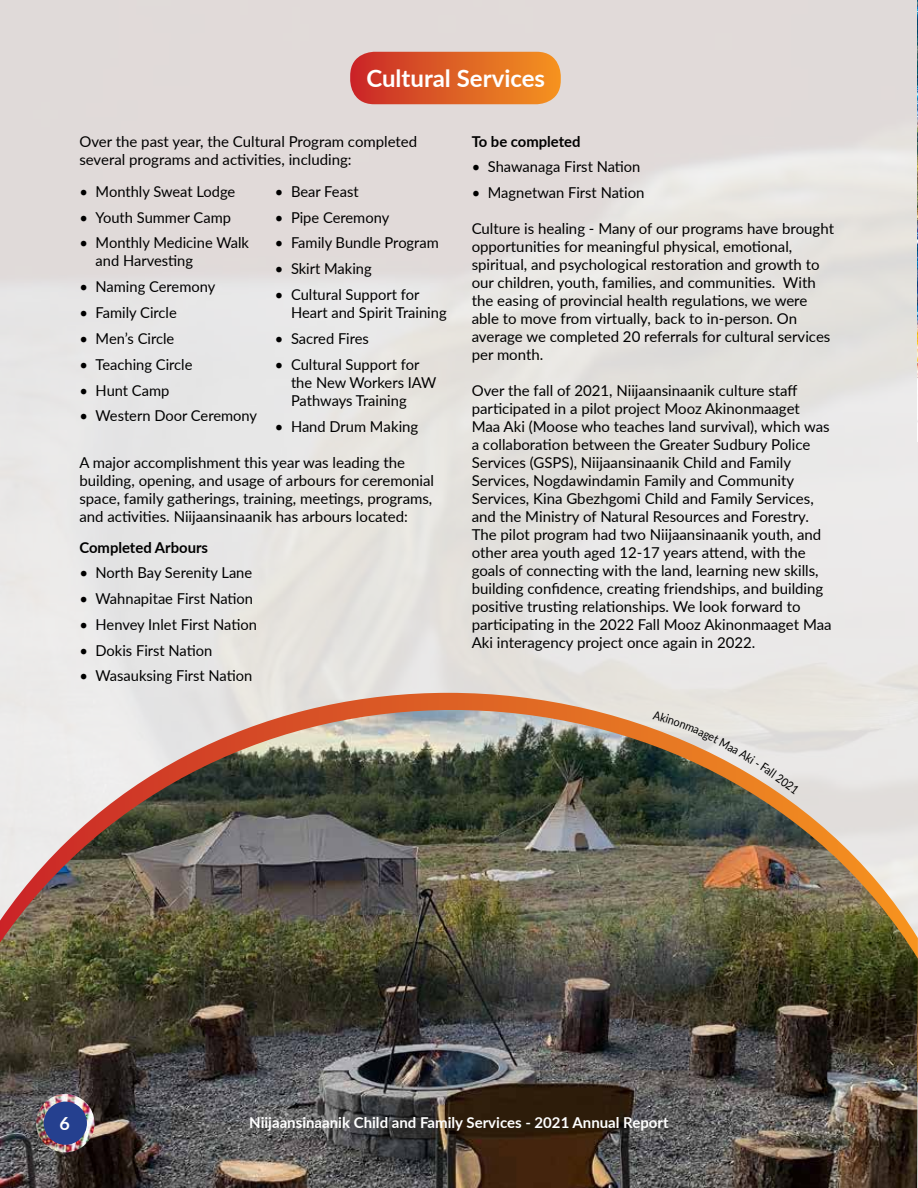
<style>
.page{position:relative;width:918px;height:1188px;background:#fff}
.page>*{position:absolute;margin:0;border:0;box-sizing:border-box;transform-origin:0 0}
.t1{font:700 24px "Lato";color:#fff}
.t2{font:700 18px "Lato";color:#fff}
.t3{font:15px/18px "Lato";color:#000}
.t4{font:700 15px "Lato";color:#fff}
.t5{font:700 15px "Lato";color:#000}
</style>
<div class="page">
<svg style="left:350px;top:52px;width:211px;height:52px;background:#de632b"></svg>
<img style="left:917px;top:0;width:1px;height:442px">
<svg style="left:0;top:693px;width:918px;height:17px;background:#e4c8b9"></svg>
<img style="left:0;top:710px;width:918px;height:478px">
<img style="left:36px;top:1094px;width:58px;height:58px;border-radius:29px">
<div style="left:44px;top:1102px;width:43px;height:43px;background:#25408f;border-radius:50%"></div>
<svg style="left:652px;top:710px;width:147px;height:84px;background:#bdae9c"></svg>
<h1 class="t1" style="left:366px;top:60px;width:180px">Cultural Services</h1>
<p class="t3" style="left:79px;top:132px;width:339px">Over the past year, the Cultural Program completed several programs and activities, including:</p>
<p class="t3" style="left:79px;top:182px;width:158px">• Monthly Sweat Lodge</p>
<p class="t3" style="left:79px;top:207px;width:153px">• Youth Summer Camp</p>
<p class="t3" style="left:96px;top:233px;width:155px;text-indent:-16px">• Monthly Medicine Walk and Harvesting</p>
<p class="t3" style="left:79px;top:277px;width:137px">• Naming Ceremony</p>
<p class="t3" style="left:79px;top:303px;width:99px">• Family Circle</p>
<p class="t3" style="left:79px;top:329px;width:96px">• Men’s Circle</p>
<p class="t3" style="left:79px;top:355px;width:115px">• Teaching Circle</p>
<p class="t3" style="left:79px;top:380px;width:92px">• Hunt Camp</p>
<p class="t3" style="left:79px;top:406px;width:179px">• Western Door Ceremony</p>
<p class="t3" style="left:275px;top:182px;width:85px">• Bear Feast</p>
<p class="t3" style="left:275px;top:207px;width:116px">• Pipe Ceremony</p>
<p class="t3" style="left:275px;top:233px;width:166px">• Family Bundle Program</p>
<p class="t3" style="left:275px;top:259px;width:98px">• Skirt Making</p>
<p class="t3" style="left:291px;top:285px;width:157px;text-indent:-16px">• Cultural Support for<br>Heart and Spirit Training</p>
<p class="t3" style="left:275px;top:329px;width:96px">• Sacred Fires</p>
<p class="t3" style="left:291px;top:355px;width:147px;text-indent:-16px">• Cultural Support for the New Workers IAW<br>Pathways Training</p>
<p class="t3" style="left:275px;top:416px;width:145px">• Hand Drum Making</p>
<p class="t3" style="left:79px;top:453px;width:356px">A major accomplishment this year was leading the building, opening, and usage of arbours for ceremonial space, family gatherings, training, meetings, programs, and activities. Niijaansinaanik has arbours located:</p>
<p class="t5" style="left:79px;top:537px;width:130px">Completed Arbours</p>
<p class="t3" style="left:79px;top:563px;width:174px">• North Bay Serenity Lane</p>
<p class="t3" style="left:79px;top:589px;width:175px">• Wahnapitae First Nation</p>
<p class="t3" style="left:79px;top:615px;width:179px">• Henvey Inlet First Nation</p>
<p class="t3" style="left:79px;top:641px;width:135px">• Dokis First Nation</p>
<p class="t3" style="left:79px;top:666px;width:175px">• Wasauksing First Nation</p>
<p class="t5" style="left:472px;top:131px;width:110px">To be completed</p>
<p class="t3" style="left:472px;top:157px;width:170px">• Shawanaga First Nation</p>
<p class="t3" style="left:472px;top:183px;width:174px">• Magnetwan First Nation</p>
<p class="t3" style="left:472px;top:219px;width:364px">Culture is healing - Many of our programs have brought opportunities for meaningful physical, emotional, spiritual, and psychological restoration and growth to our children, youth, families, and communities. With the easing of provincial health regulations, we were able to move from virtually, back to in-person. On average we completed 20 referrals for cultural services per month.</p>
<p class="t3" style="left:472px;top:381px;width:361px">Over the fall of 2021, Niijaansinaanik culture staff participated in a pilot project Mooz Akinonmaaget Maa Aki (Moose who teaches land survival), which was a collaboration between the Greater Sudbury Police Services (GSPS), Niijaansinaanik Child and Family Services, Nogdawindamin Family and Community Services, Kina Gbezhgomi Child and Family Services, and the Ministry of Natural Resources and Forestry.<br>The pilot program had two Niijaansinaanik youth, and other area youth aged 12-17 years attend, with the goals of connecting with the land, learning new skills, building confidence, creating friendships, and building positive trusting relationships. We look forward to participating in the 2022 Fall Mooz Akinonmaaget Maa Aki interagency project once again in 2022.</p>
<p class="t2" style="left:60px;top:1110px;width:12px">6</p>
<p class="t4" style="left:249px;top:1111px;width:421px">Niijaansinaanik Child and Family Services - 2021 Annual Report</p>
</div>
